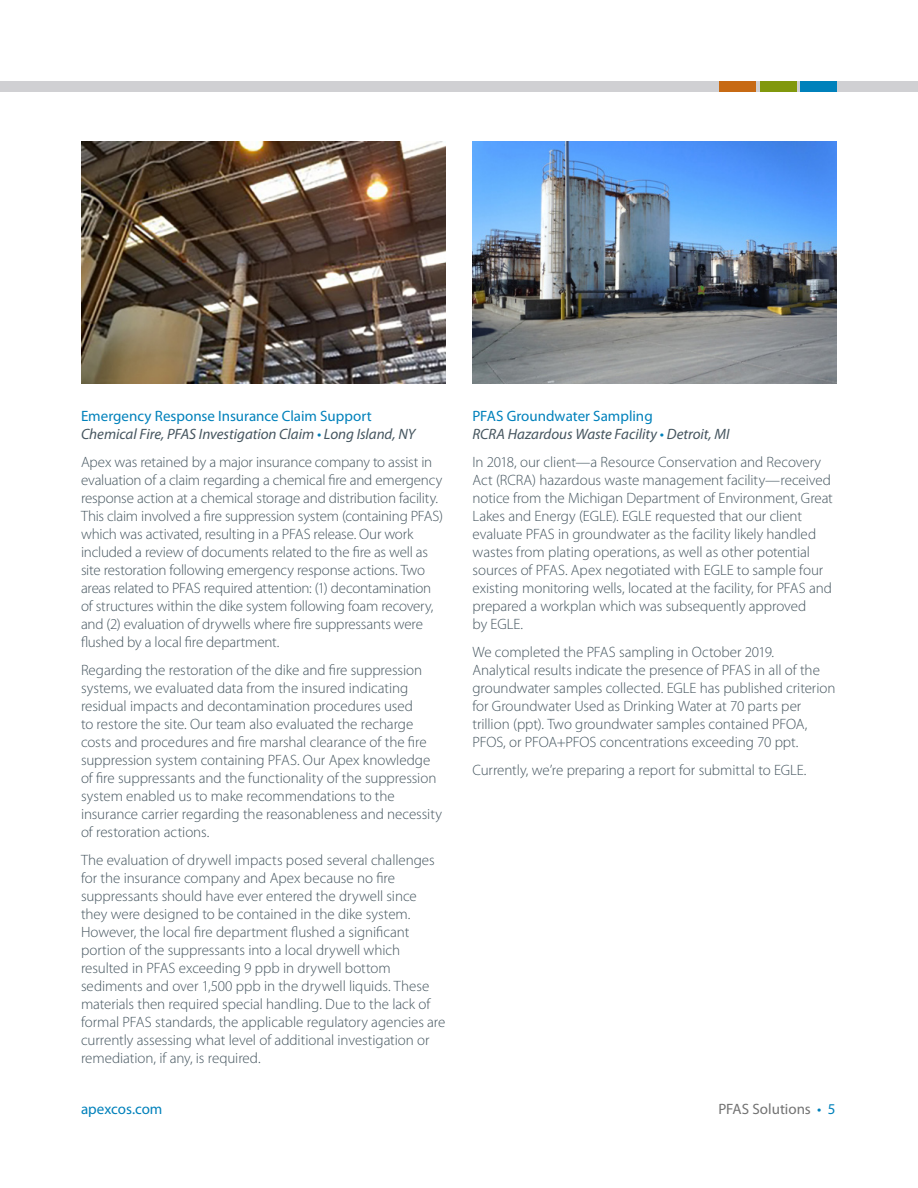
<style>
.page{position:relative;width:918px;height:1188px;background:#fff}
.page>*{position:absolute;margin:0;border:0;box-sizing:border-box;transform-origin:0 0}
.Body_Text{font:300 15px/18px "Myriad Pro";letter-spacing:-.005em;color:#45555f}
.Head_4{font:italic 15px "Myriad Pro";letter-spacing:-.005em;color:#45555f}
.Head_3{font:15px "Myriad Pro";color:#0081bb}
.t1{font:15px "Myriad Pro";color:#737373}
.s1{color:#0081bb}
</style>
<div class="page">
<div style="left:0;top:81px;width:918px;height:11px;background:#d0d0d3"></div>
<div style="left:801px;top:81px;width:36px;height:11px;background:#0081bb"></div>
<div style="left:760px;top:81px;width:36px;height:11px;background:#81980d"></div>
<div style="left:719px;top:81px;width:36px;height:11px;background:#c76a14"></div>
<img style="left:472px;top:141px;width:365px;height:243px">
<img style="left:81px;top:141px;width:365px;height:243px">
<p class="Head_3" style="left:81px;top:407px;width:292px">Emergency Response Insurance Claim Support</p>
<p class="Head_4" style="left:81px;top:425px;width:336px">Chemical Fire, PFAS Investigation Claim <span class="s1">•</span> Long Island, NY</p>
<p class="Body_Text" style="left:81px;top:453px;width:364px">Apex was retained by a major insurance company to assist in evaluation of a claim regarding a chemical fire and emergency response action at a chemical storage and distribution facility.<br>This claim involved a fire suppression system (containing PFAS) which was activated, resulting in a PFAS release. Our work included a review of documents related to the fire as well as site restoration following emergency response actions. Two areas related to PFAS required attention: (1) decontamination of structures within the dike system following foam recovery, and (2) evaluation of drywells where fire suppressants were flushed by a local fire department.</p>
<p class="Body_Text" style="left:81px;top:661px;width:363px">Regarding the restoration of the dike and fire suppression systems, we evaluated data from the insured indicating residual impacts and decontamination procedures used<br>to restore the site. Our team also evaluated the recharge costs and procedures and fire marshal clearance of the fire suppression system containing PFAS. Our Apex knowledge of fire suppressants and the functionality of the suppression system enabled us to make recommendations to the insurance carrier regarding the reasonableness and necessity of restoration actions.</p>
<p class="Body_Text" style="left:81px;top:850px;width:366px">The evaluation of drywell impacts posed several challenges for the insurance company and Apex because no fire suppressants should have ever entered the drywell since they were designed to be contained in the dike system.<br>However, the local fire department flushed a significant portion of the suppressants into a local drywell which resulted in PFAS exceeding 9 ppb in drywell bottom sediments and over 1,500 ppb in the drywell liquids. These materials then required special handling. Due to the lack of formal PFAS standards, the applicable regulatory agencies are currently assessing what level of additional investigation or remediation, if any, is required.</p>
<p class="Head_3" style="left:472px;top:407px;width:182px">PFAS Groundwater Sampling</p>
<p class="Head_4" style="left:472px;top:425px;width:259px">RCRA Hazardous Waste Facility <span class="s1">•</span> Detroit, MI</p>
<p class="Body_Text" style="left:472px;top:453px;width:362px">In 2018, our client—a Resource Conservation and Recovery Act (RCRA) hazardous waste management facility—received notice from the Michigan Department of Environment, Great Lakes and Energy (EGLE). EGLE requested that our client evaluate PFAS in groundwater as the facility likely handled wastes from plating operations, as well as other potential sources of PFAS. Apex negotiated with EGLE to sample four existing monitoring wells, located at the facility, for PFAS and prepared a workplan which was subsequently approved<br>by EGLE.</p>
<p class="Body_Text" style="left:472px;top:643px;width:364px">We completed the PFAS sampling in October 2019.<br>Analytical results indicate the presence of PFAS in all of the groundwater samples collected. EGLE has published criterion for Groundwater Used as Drinking Water at 70 parts per trillion (ppt). Two groundwater samples contained PFOA, PFOS, or PFOA+PFOS concentrations exceeding 70 ppt.</p>
<p class="Body_Text" style="left:472px;top:760px;width:335px">Currently, we’re preparing a report for submittal to EGLE.</p>
<p class="Head_3" style="left:81px;top:1099px;width:83px">apexcos.com</p>
<p class="t1" style="left:718px;top:1099px;width:119px">PFAS Solutions <span class="s1">• 5</span></p>
</div>
